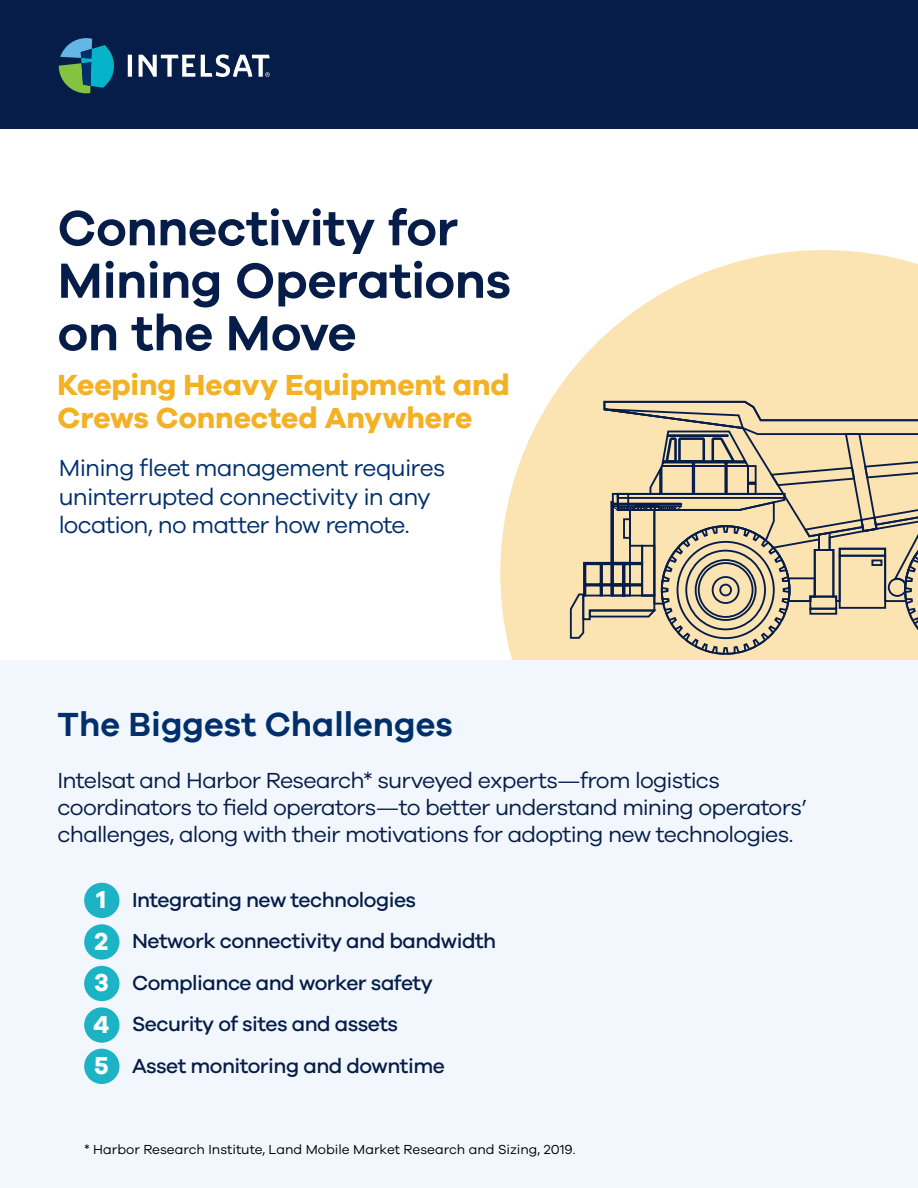
<style>
.page{position:relative;width:918px;height:1188px;background:#fff}
.page>*{position:absolute;margin:0;border:0;box-sizing:border-box;transform-origin:0 0}
.t1{font:600 51px/52.5px "Galano Grotesque";letter-spacing:-.01em;color:#071d49}
.t2{font:600 34.5px "Galano Grotesque";color:#002f6c}
.t3{font:700 30px/33px "Galano Grotesque";letter-spacing:-.005em;color:#f3b123}
.t4{font:700 25.35px/41.5px "Galano Grotesque";color:#fff;text-align:justify}
.t5{font:24px/28.5px "Galano Grotesque";letter-spacing:-.03em;color:#002f6c}
.t6{font:22.5px/27px "Galano Grotesque";letter-spacing:-.035em;color:#071d49}
.t7{font:500 21px/41.5px "Galano Grotesque";letter-spacing:-.025em;color:#071d49}
.t8{font:13.5px "Galano Grotesque";color:#000}
</style>
<div class="page">
<svg style="left:500px;top:250px;width:418px;height:411px;fill:#fbe4b2"></svg>
<svg style="left:563px;top:400px;width:355px;height:256px;background:#d5c5a1"></svg>
<div style="left:0;top:661px;width:918px;height:527px;background:#f1f7fc"></div>
<div style="left:0;top:0;width:918px;height:129px;background:#071d49"></div>
<svg style="left:59px;top:38px;width:55px;height:55px"></svg>
<svg style="left:128px;top:54px;width:142px;height:23px"></svg>
<div style="left:84px;top:883px;width:35px;height:35px;background:#1cb3c5;border-radius:50%"></div>
<div style="left:84px;top:924px;width:35px;height:36px;background:#1cb3c5;border-radius:50%"></div>
<div style="left:84px;top:966px;width:35px;height:35px;background:#1cb3c5;border-radius:50%"></div>
<div style="left:84px;top:1007px;width:35px;height:36px;background:#1cb3c5;border-radius:50%"></div>
<div style="left:84px;top:1049px;width:35px;height:35px;background:#1cb3c5;border-radius:50%"></div>
<h1 class="t1" style="left:58px;top:205px;width:455px">Connectivity for<br>Mining Operations on the Move</h1>
<h3 class="t3" style="left:58px;top:370px;width:454px">Keeping Heavy Equipment and<br>Crews Connected Anywhere</h3>
<p class="t5" style="left:59px;top:455px;width:388px">Mining fleet management requires uninterrupted connectivity in any location, no matter how remote.</p>
<h2 class="t2" style="left:58px;top:710px;width:397px">The Biggest Challenges</h2>
<p class="t6" style="left:58px;top:769px;width:751px">Intelsat and Harbor Research* surveyed experts—from logistics coordinators to field operators—to better understand mining operators’ challenges, along with their motivations for adopting new technologies.</p>
<p class="t4" style="left:93px;top:880px;width:17px">1<br>2<br>3<br>4<br>5</p>
<p class="t7" style="left:132px;top:880px;width:366px">Integrating new technologies<br>Network connectivity and bandwidth<br>Compliance and worker safety<br>Security of sites and assets<br>Asset monitoring and downtime</p>
<p class="t8" style="left:84px;top:1144px;width:493px">* Harbor Research Institute, Land Mobile Market Research and Sizing, 2019.</p>
</div>
